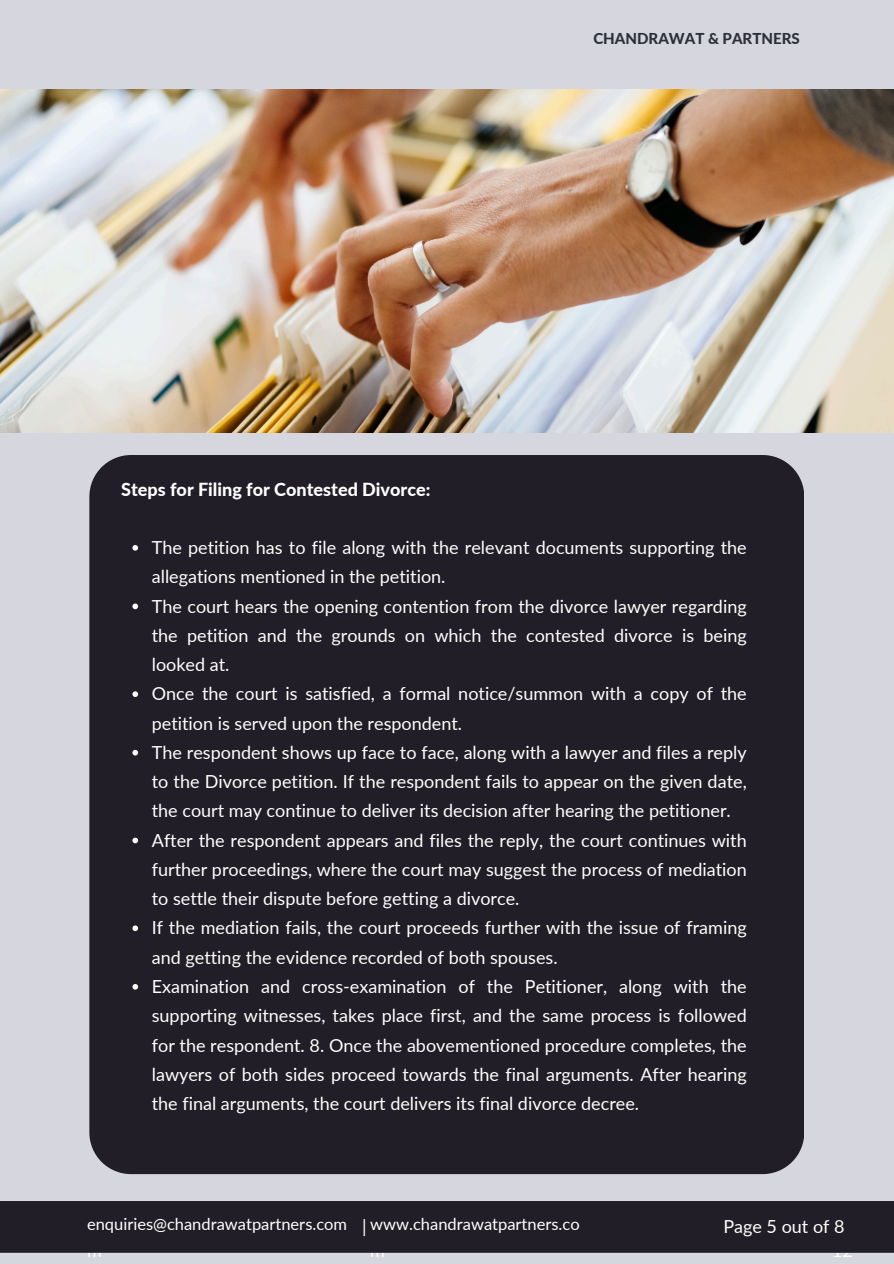
<style>
.page{position:relative;width:894px;height:1264px;background:#fff}
.page>*{position:absolute;margin:0;border:0;box-sizing:border-box;transform-origin:0 0}
.t1{font:18px/29.2px "Lato";color:#fff}
.t2{font:800 18px "Lato";color:#fff}
.t3{font:16.5px "Lato";color:#fff}
.t4{font:800 15px "Lato";color:#2c303b}
</style>
<div class="page">
<div style="left:0;top:0;width:893px;height:1263px;background:#d6d6df"></div>
<div style="left:89px;top:455px;width:715px;height:719px;background:#221e27"></div>
<svg style="left:132px;top:545px;width:6px;height:5px"></svg>
<svg style="left:132px;top:603px;width:6px;height:6px"></svg>
<svg style="left:132px;top:691px;width:6px;height:6px"></svg>
<svg style="left:132px;top:750px;width:6px;height:5px"></svg>
<svg style="left:132px;top:837px;width:6px;height:6px"></svg>
<svg style="left:132px;top:925px;width:6px;height:6px"></svg>
<svg style="left:132px;top:984px;width:6px;height:5px"></svg>
<img style="left:0;top:89px;width:893px;height:343px">
<div style="left:0;top:1200px;width:893px;height:52px;background:#221e27"></div>
<p class="t4" style="left:593px;top:30px;width:208px">CHANDRAWAT &amp; PARTNERS</p>
<p class="t2" style="left:121px;top:477px;width:311px">Steps for Filing for Contested Divorce:</p>
<p class="t1" style="left:152px;top:532px;width:596px">The petition has to file along with the relevant documents supporting the allegations mentioned in the petition.</p>
<h1 class="t1" style="left:152px;top:591px;width:596px;text-align:justify">The court hears the opening contention from the divorce lawyer regarding the petition and the grounds on which the contested divorce is being looked at.</h1>
<p class="t1" style="left:152px;top:678px;width:596px">Once the court is satisfied, a formal notice/summon with a copy of the petition is served upon the respondent.</p>
<p class="t1" style="left:152px;top:737px;width:596px;text-align:justify">The respondent shows up face to face, along with a lawyer and files a reply to the Divorce petition. If the respondent fails to appear on the given date, the court may continue to deliver its decision after hearing the petitioner.</p>
<p class="t1" style="left:152px;top:825px;width:596px;text-align:justify">After the respondent appears and files the reply, the court continues with further proceedings, where the court may suggest the process of mediation to settle their dispute before getting a divorce.</p>
<p class="t1" style="left:152px;top:912px;width:596px">If the mediation fails, the court proceeds further with the issue of framing and getting the evidence recorded of both spouses.</p>
<p class="t1" style="left:152px;top:971px;width:596px;text-align:justify">Examination and cross-examination of the Petitioner, along with the supporting witnesses, takes place first, and the same process is followed for the respondent. 8. Once the abovementioned procedure completes, the lawyers of both sides proceed towards the final arguments. After hearing the final arguments, the court delivers its final divorce decree.</p>
<h2 class="t3" style="left:87px;top:1214px;width:261px">enquiries@chandrawatpartners.com</h2>
<h2 class="t3" style="left:370px;top:1214px;width:211px">www.chandrawatpartners.co</h2>
<h2 class="t1" style="left:723px;top:1210px;width:123px">Page 5 out of 8</h2>
<p class="t1" style="left:87px;top:1213px;width:513px;line-height:24.8px">enquiries@chandrawatpartners.co | www.chandrawatpartners.co m</p>
<p class="t1" style="left:746px;top:1213px;width:108px;line-height:24.8px;text-align:right">Page 1 out of<br>12</p>
<h2 class="t1" style="left:370px;top:1235px;width:16px">m</h2>
</div>
